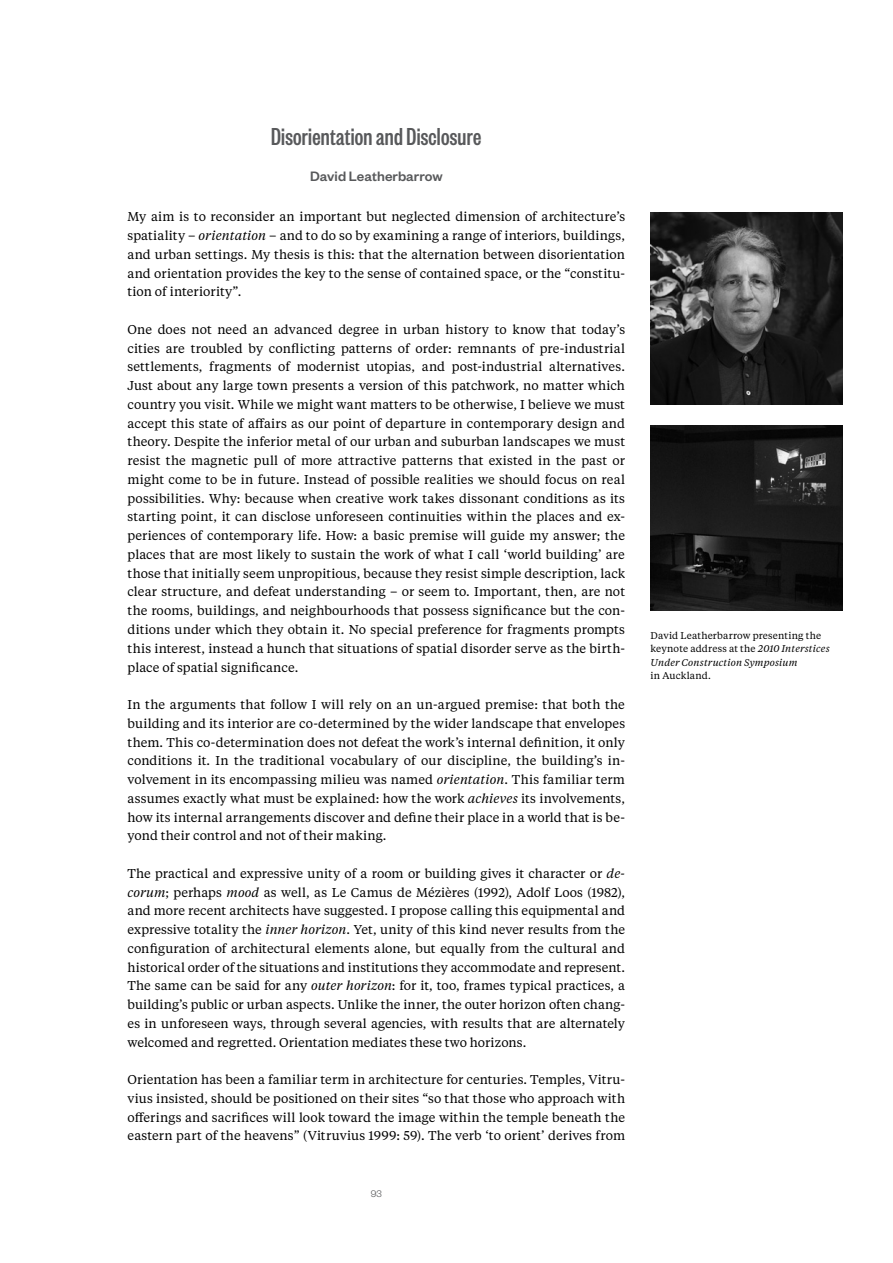
<style>
.page{position:relative;width:893px;height:1263px;background:#fff}
.page>*{position:absolute;margin:0;border:0;box-sizing:border-box;transform-origin:0 0}
.t1{font:500 27px "Founders Grotesk X Cond";letter-spacing:.01em;color:#58595b}
.t2{font:500 15px "Founders Grotesk";letter-spacing:.005em;color:#58595b}
.t3{font:12.75px/18.8px "Tiempos Text";letter-spacing:.005em;color:#000;text-align:justify}
.t4{font:300 10.5px "Founders Grotesk";color:#58595b}
.t5{font:9.75px/13.5px "Tiempos Text";letter-spacing:.015em;color:#000}
.s1{font-style:italic}
</style>
<div class="page">
<img style="left:651px;top:425px;width:191px;height:186px">
<img style="left:651px;top:212px;width:191px;height:192px">
<h1 class="t1" style="left:271px;top:120px;width:212px">Disorientation and Disclosure</h1>
<p class="t2" style="left:310px;top:166px;width:134px">David Leatherbarrow</p>
<p class="t3" style="left:128px;top:207px;width:499px">My aim is to reconsider an important but neglected dimension of architecture’s spatiality – <span class="s1">orientation</span> – and to do so by examining a range of interiors, buildings, and urban settings. My thesis is this: that the alternation between disorientation and orientation provides the key to the sense of contained space, or the “constitu&shy;tion of interiority”.</p>
<p class="t3" style="left:128px;top:319px;width:499px">One does not need an advanced degree in urban history to know that today’s cities are troubled by conflicting patterns of order: remnants of pre-industrial settlements, fragments of modernist utopias, and post-industrial alternatives.<br>Just about any large town presents a version of this patchwork, no matter which country you visit. While we might want matters to be otherwise, I believe we must accept this state of affairs as our point of departure in contemporary design and theory. Despite the inferior metal of our urban and suburban landscapes we must resist the magnetic pull of more attractive patterns that existed in the past or might come to be in future. Instead of possible realities we should focus on real possibilities. Why: because when creative work takes dissonant conditions as its starting point, it can disclose unforeseen continuities within the places and ex&shy;periences of contemporary life. How: a basic premise will guide my answer; the places that are most likely to sustain the work of what I call ‘world building’ are those that initially seem unpropitious, because they resist simple description, lack clear structure, and defeat understanding – or seem to. Important, then, are not the rooms, buildings, and neighbourhoods that possess significance but the con&shy;ditions under which they obtain it. No special preference for fragments prompts this interest, instead a hunch that situations of spatial disorder serve as the birth&shy;place of spatial significance.</p>
<p class="t3" style="left:128px;top:694px;width:499px">In the arguments that follow I will rely on an un-argued premise: that both the building and its interior are co-determined by the wider landscape that envelopes them. This co-determination does not defeat the work’s internal definition, it only conditions it. In the traditional vocabulary of our discipline, the building’s in&shy;volvement in its encompassing milieu was named <span class="s1">orientation</span>. This familiar term assumes exactly what must be explained: how the work <span class="s1">achieves</span> its involvements, how its internal arrangements discover and define their place in a world that is be&shy;yond their control and not of their making.</p>
<p class="t3" style="left:128px;top:863px;width:499px">The practical and expressive unity of a room or building gives it character or <span class="s1">de&shy;corum</span>; perhaps <span class="s1">mood</span> as well, as Le Camus de Mézières (1992), Adolf Loos (1982), and more recent architects have suggested. I propose calling this equipmental and expressive totality the <span class="s1">inner horizon</span>. Yet, unity of this kind never results from the configuration of architectural elements alone, but equally from the cultural and historical order of the situations and institutions they accommodate and represent.<br>The same can be said for any <span class="s1">outer horizon</span>: for it, too, frames typical practices, a building’s public or urban aspects. Unlike the inner, the outer horizon often chang&shy;es in unforeseen ways, through several agencies, with results that are alternately welcomed and regretted. Orientation mediates these two horizons.</p>
<p class="t3" style="left:128px;top:1070px;width:499px">Orientation has been a familiar term in architecture for centuries. Temples, Vitru&shy;vius insisted, should be positioned on their sites “so that those who approach with offerings and sacrifices will look toward the image within the temple beneath the eastern part of the heavens” (Vitruvius 1999: 59). The verb ‘to orient’ derives from</p>
<p class="t4" style="left:371px;top:1187px;width:13px">93</p>
<p class="t5" style="left:651px;top:628px;width:181px">David Leatherbarrow presenting the keynote address at the <span class="s1">2010 Interstices<br>Under Construction Symposium</span></p>
<p class="t5" style="left:651px;top:669px;width:62px">in Auckland.</p>
</div>
